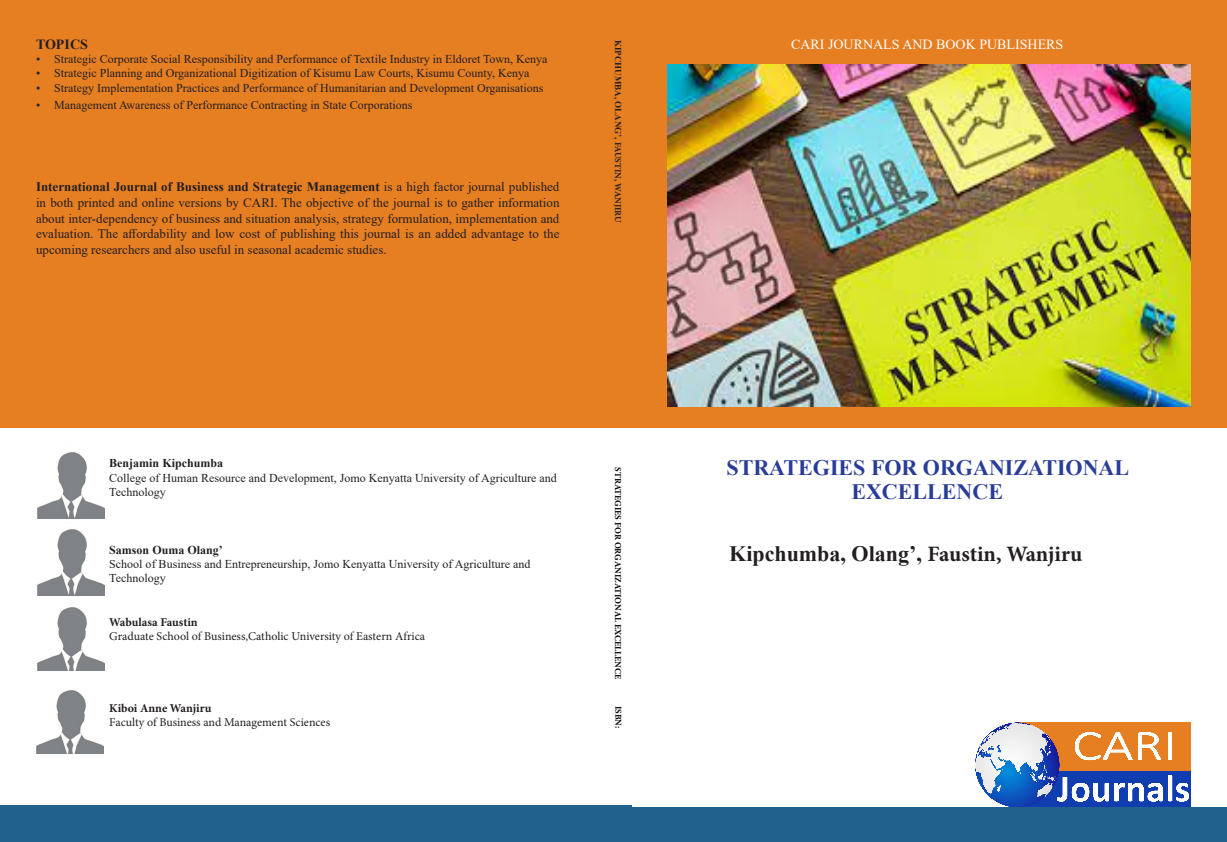
<style>
.page{position:relative;width:1227px;height:842px;background:#fff}
.page>*{position:absolute;margin:0;border:0;box-sizing:border-box;transform-origin:0 0}
.t1{font:700 22px "Times New Roman";color:#283c98}
.t2{font:700 22px "Times New Roman";color:#231f20}
.t3{font:14px "Times New Roman";color:#fff}
.t4{font:700 14px "Times New Roman";color:#231f20}
.t5{font:13px/15.6px "Times New Roman";color:#231f20;text-align:justify}
.t6{font:12px/14.4px "Times New Roman";color:#231f20}
.t7{font:12px "Minion Pro";letter-spacing:-.005em;color:#231f20}
.t8{font:700 12px "Times New Roman";color:#231f20}
.t9{font:700 12px "Minion Pro";letter-spacing:-.005em;color:#231f20}
.t10{font:700 9px "Minion Pro";color:#000}
.t11{font:700 9px "Times New Roman";color:#231f20}
.s1{font-weight:700}
.s2{font-family:"Minion Pro"}
</style>
<div class="page">
<div style="left:0;top:806px;width:631px;height:36px;background:#21628d"></div>
<div style="left:0;top:0;width:1227px;height:428px;background:#e67e22"></div>
<img style="left:976px;top:723px;width:215px;height:84px">
<img style="left:37px;top:452px;width:67px;height:66px">
<div style="left:598px;top:808px;width:629px;height:34px;background:#21628d"></div>
<img style="left:37px;top:607px;width:67px;height:63px">
<img style="left:37px;top:529px;width:67px;height:66px">
<img style="left:36px;top:690px;width:67px;height:63px">
<img style="left:667px;top:64px;width:524px;height:342px">
<p class="t4" style="left:36px;top:34px;width:53px">TOPICS</p>
<p class="t6" style="left:36px;top:51px;width:513px">• Strategic Corporate Social Responsibility and Performance of Textile Industry in Eldoret Town, Kenya</p>
<p class="t6" style="left:36px;top:66px;width:495px">• Strategic Planning and Organizational Digitization of Kisumu Law Courts, Kisumu County, Kenya</p>
<p class="t6" style="left:36px;top:80px;width:509px">• Strategy Implementation Practices and Performance of Humanitarian and Development Organisations</p>
<p class="t6" style="left:36px;top:97px;width:378px">• Management Awareness of Performance Contracting in State Corporations</p>
<p class="t5" style="left:36px;top:179px;width:525px"><span class="s1">International Journal of Business and Strategic Management</span> is a high factor journal published in both printed and online versions by CARI. The objective of the journal is to gather information about inter-dependency of business and situation analysis, strategy formulation, implementation and evaluation. The affordability and low cost of publishing this journal is an added advantage to the upcoming researchers and also useful in seasonal academic studies.</p>
<p class="t11" style="left:624px;top:40px;width:184px;rotate:90deg">KIPCHUMBA, OLANG’, <span class="s2">FAUSTIN, WANJIRU</span></p>
<p class="t8" style="left:109px;top:454px;width:115px">Benjamin Kipchumba</p>
<p class="t6" style="left:109px;top:470px;width:449px">College of Human Resource and Development, Jomo Kenyatta University of Agriculture and<br>Technology</p>
<p class="t8" style="left:109px;top:541px;width:115px">Samson Ouma Olang’</p>
<p class="t6" style="left:109px;top:556px;width:422px">School of Business and Entrepreneurship, Jomo Kenyatta University of Agriculture and</p>
<p class="t6" style="left:109px;top:571px;width:58px">Technology</p>
<p class="t9" style="left:109px;top:613px;width:90px">Wabulasa Faustin</p>
<p class="t7" style="left:109px;top:628px;width:317px">Graduate School of Business,Catholic University of Eastern Africa</p>
<p class="t9" style="left:109px;top:700px;width:104px">Kiboi Anne Wanjiru</p>
<p class="t7" style="left:109px;top:714px;width:222px">Faculty of Business and Management Sciences</p>
<p class="t10" style="left:624px;top:467px;width:213px;rotate:90deg">STRATEGIES FOR ORGANIZATIONAL EXCELLENCE</p>
<p class="t10" style="left:625px;top:706px;width:24px;rotate:90deg">ISBN:</p>
<p class="t3" style="left:791px;top:34px;width:274px">CARI JOURNALS AND BOOK PUBLISHERS</p>
<p class="t1" style="left:726px;top:451px;width:404px">STRATEGIES FOR ORGANIZATIONAL</p>
<p class="t1" style="left:851px;top:475px;width:153px">EXCELLENCE</p>
<p class="t2" style="left:729px;top:538px;width:355px">Kipchumba, Olang’, <span class="s2">Faustin, Wanjiru</span></p>
</div>
